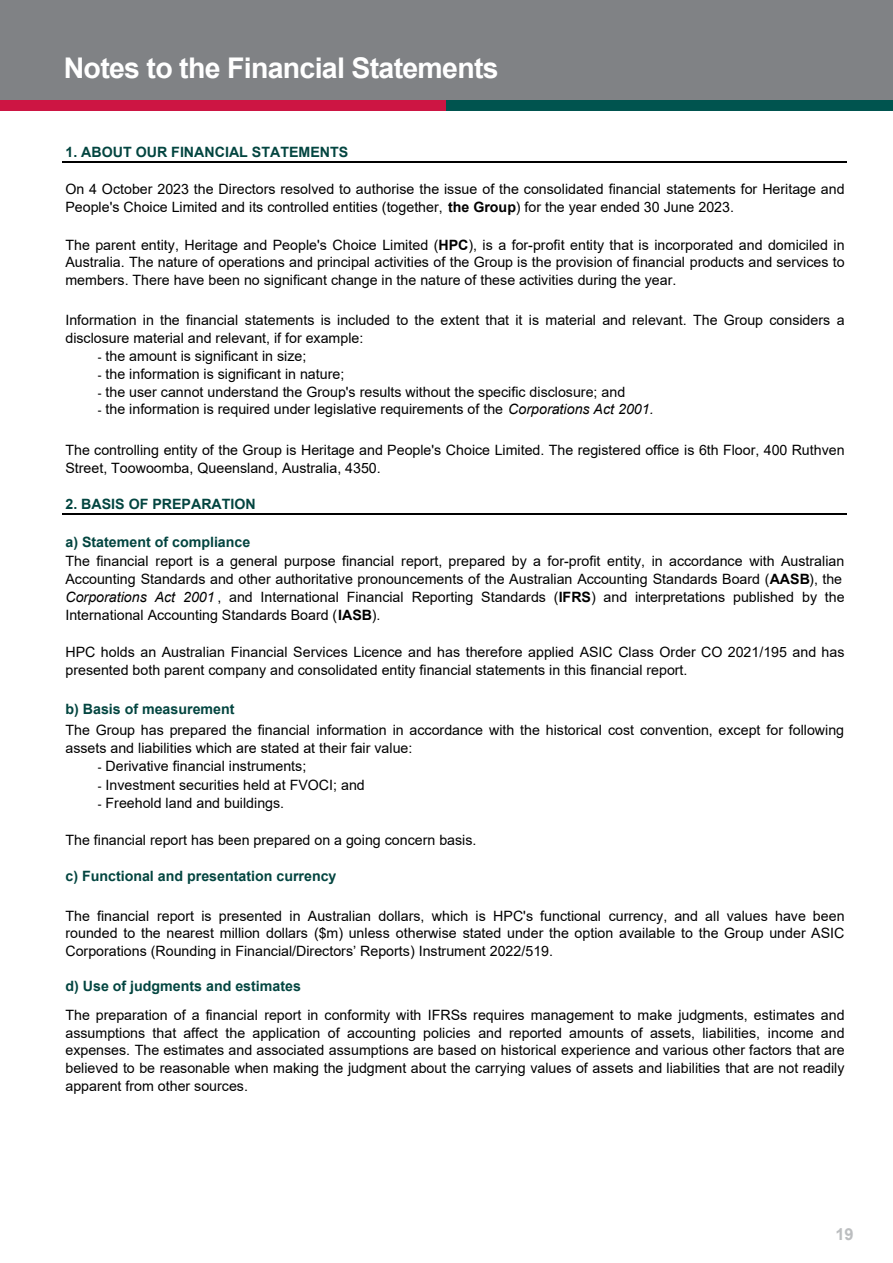
<style>
.page{position:relative;width:893px;height:1263px;background:#fff}
.page>*{position:absolute;margin:0;border:0;box-sizing:border-box;transform-origin:0 0}
.t1{font:700 28.5px "Arial";letter-spacing:-.025em;color:#fff}
.t2{font:700 16.5px "Arial";color:#bcbec0}
.t3{font:14.25px/17.7px "Arial";color:#000}
.t4{font:700 14.25px "Arial";color:#034540}
.s1{font-weight:700}
.s2{font-size:11.4px}
.s3{font-style:italic}
</style>
<div class="page">
<div style="left:0;top:0;width:848px;height:110px;background:#808285"></div>
<div style="left:848px;top:0;width:45px;height:110px;background:#808285"></div>
<div style="left:0;top:100px;width:893px;height:11px;background:#cd1543"></div>
<div style="left:446px;top:100px;width:447px;height:11px;background:#00544f"></div>
<hr style="left:63px;top:161px;width:784px;height:1px;background:#000">
<hr style="left:63px;top:513px;width:784px;height:1px;background:#000">
<h1 class="t1" style="left:64px;top:49px;width:436px">Notes to the Financial Statements</h1>
<p class="t4" style="left:65px;top:142px;width:284px">1. ABOUT OUR FINANCIAL STATEMENTS</p>
<p class="t3" style="left:65px;top:180px;width:781px;line-height:18.1px">On 4 October 2023 the Directors resolved to authorise the issue of the consolidated financial statements for Heritage and<br>People's Choice Limited and its controlled entities (together, <span class="s1">the Group</span>) for the year ended 30 June 2023.</p>
<p class="t3" style="left:65px;top:236px;width:781px;text-align:justify">The parent entity, Heritage and People's Choice Limited (<span class="s1">HPC</span>), is a for-profit entity that is incorporated and domiciled in Australia. The nature of operations and principal activities of the Group is the provision of financial products and services to members. There have been no significant change in the nature of these activities during the year.</p>
<p class="t3" style="left:65px;top:311px;width:781px">Information in the financial statements is included to the extent that it is material and relevant. The Group considers a disclosure material and relevant, if for example:</p>
<p class="t3" style="left:98px;top:347px;width:210px"><span class="s2">-</span> the amount is significant in size;</p>
<p class="t3" style="left:98px;top:365px;width:248px"><span class="s2">-</span> the information is significant in nature;</p>
<p class="t3" style="left:98px;top:383px;width:529px"><span class="s2">-</span> the user cannot understand the Group's results without the specific disclosure; and</p>
<p class="t3" style="left:98px;top:400px;width:557px"><span class="s2">-</span> the information is required under legislative requirements of the <span class="s3">Corporations Act 2001.</span></p>
<p class="t3" style="left:65px;top:441px;width:781px">The controlling entity of the Group is Heritage and People's Choice Limited. The registered office is 6th Floor, 400 Ruthven<br>Street, Toowoomba, Queensland, Australia, 4350.</p>
<p class="t4" style="left:65px;top:494px;width:192px">2. BASIS OF PREPARATION</p>
<p class="t4" style="left:65px;top:532px;width:186px">a) Statement of compliance</p>
<p class="t3" style="left:65px;top:551px;width:781px;line-height:18.3px">The financial report is a general purpose financial report, prepared by a for-profit entity, in accordance with Australian Accounting Standards and other authoritative pronouncements of the Australian Accounting Standards Board (<span class="s1">AASB</span>), the <span class="s3">Corporations Act 2001</span> , and International Financial Reporting Standards (<span class="s1">IFRS</span>) and interpretations published by the International Accounting Standards Board (<span class="s1">IASB</span>).</p>
<p class="t3" style="left:65px;top:643px;width:780px">HPC holds an Australian Financial Services Licence and has therefore applied ASIC Class Order CO 2021/195 and has presented both parent company and consolidated entity financial statements in this financial report.</p>
<p class="t4" style="left:65px;top:699px;width:171px">b) Basis of measurement</p>
<p class="t3" style="left:65px;top:721px;width:780px">The Group has prepared the financial information in accordance with the historical cost convention, except for following assets and liabilities which are stated at their fair value:</p>
<p class="t3" style="left:98px;top:757px;width:210px"><span class="s2">-</span> Derivative financial instruments;</p>
<p class="t3" style="left:98px;top:776px;width:268px"><span class="s2">-</span> Investment securities held at FVOCI; and</p>
<p class="t3" style="left:98px;top:794px;width:188px"><span class="s2">-</span> Freehold land and buildings.</p>
<p class="t3" style="left:65px;top:831px;width:413px">The financial report has been prepared on a going concern basis.</p>
<p class="t4" style="left:65px;top:866px;width:273px">c) Functional and presentation currency</p>
<p class="t3" style="left:65px;top:907px;width:781px;text-align:justify">The financial report is presented in Australian dollars, which is HPC's functional currency, and all values have been rounded to the nearest million dollars ($m) unless otherwise stated under the option available to the Group under ASIC Corporations (Rounding in Financial/Directors’ Reports) Instrument 2022/519.</p>
<p class="t4" style="left:65px;top:976px;width:237px">d) Use of judgments and estimates</p>
<p class="t3" style="left:65px;top:1006px;width:781px;text-align:justify">The preparation of a financial report in conformity with IFRSs requires management to make judgments, estimates and assumptions that affect the application of accounting policies and reported amounts of assets, liabilities, income and expenses. The estimates and associated assumptions are based on historical experience and various other factors that are believed to be reasonable when making the judgment about the carrying values of assets and liabilities that are not readily apparent from other sources.</p>
<p class="t2" style="left:836px;top:1223px;width:19px">19</p>
</div>
